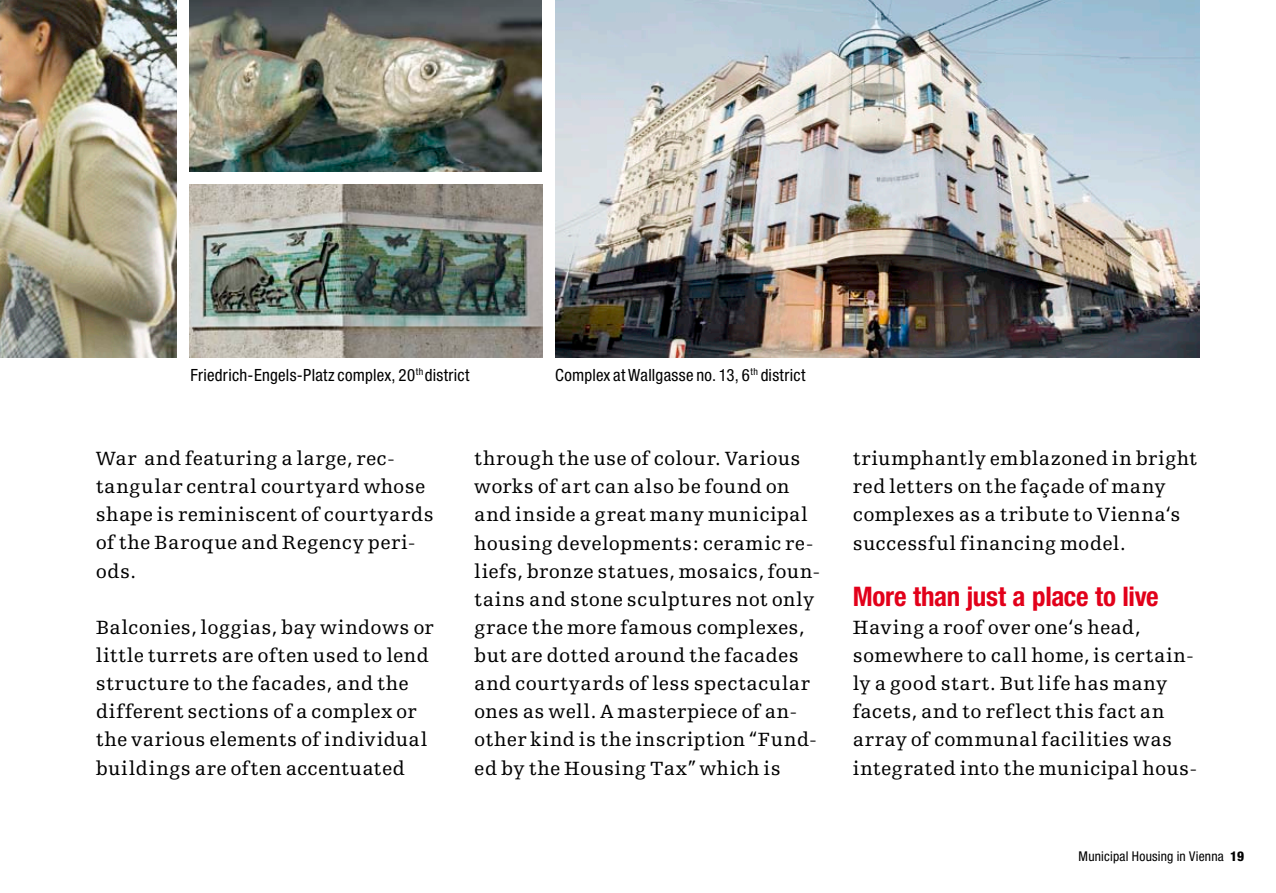
<style>
.page{position:relative;width:1276px;height:893px;background:#fff}
.page>*{position:absolute;margin:0;border:0;box-sizing:border-box;transform-origin:0 0}
.t1{font:700 condensed 27px "Helvetica Neue";letter-spacing:-.01em;color:#e2001a}
.t2{font:20.25px/28.1px "Egyptienne F";letter-spacing:.02em;color:#000}
.t3{font:condensed 16.88px "Helvetica Neue";letter-spacing:.015em;color:#000}
.t4{font:condensed 13.5px "Helvetica Neue";letter-spacing:.015em;color:#000}
.s1{font-weight:800}
</style>
<div class="page">
<img style="left:555px;top:0;width:644px;height:358px">
<img style="left:189px;top:0;width:353px;height:172px">
<img style="left:189px;top:185px;width:353px;height:173px">
<img style="left:0;top:0;width:176px;height:357px">
<p class="t3" style="left:190px;top:365px;width:281px">Friedrich-Engels-Platz complex, 20<sup>th</sup> district</p>
<p class="t3" style="left:555px;top:365px;width:252px">Complex at Wallgasse no. 13, 6<sup>th</sup> district</p>
<p class="t2" style="left:96px;top:445px;width:340px">War and featuring a large, rec&shy;tangular central courtyard whose shape is reminiscent of courtyards of the Baroque and Regency peri&shy;ods.</p>
<p class="t2" style="left:96px;top:613px;width:339px">Balconies, loggias, bay windows or little turrets are often used to lend structure to the facades, and the different sections of a complex or the various elements of individual buildings are often accentuated</p>
<p class="t2" style="left:474px;top:445px;width:348px">through the use of colour. Various works of art can also be found on and inside a great many municipal housing developments: ceramic re&shy;liefs, bronze statues, mosaics, foun&shy;tains and stone sculptures not only grace the more famous complexes, but are dotted around the facades and courtyards of less spectacular ones as well. A masterpiece of an&shy;other kind is the inscription “Fund&shy;ed by the Housing Tax” which is</p>
<p class="t2" style="left:853px;top:445px;width:346px">triumphantly emblazoned in bright red letters on the façade of many complexes as a tribute to Vienna‘s successful financing model.</p>
<h1 class="t1" style="left:853px;top:580px;width:307px">More than just a place to live</h1>
<p class="t2" style="left:853px;top:613px;width:346px">Having a roof over one‘s head, somewhere to call home, is certain&shy;ly a good start. But life has many facets, and to reflect this fact an array of communal facilities was integrated into the municipal hous-</p>
<p class="t4" style="left:1078px;top:848px;width:167px">Municipal Housing in Vienna <span class="s1">19</span></p>
</div>
